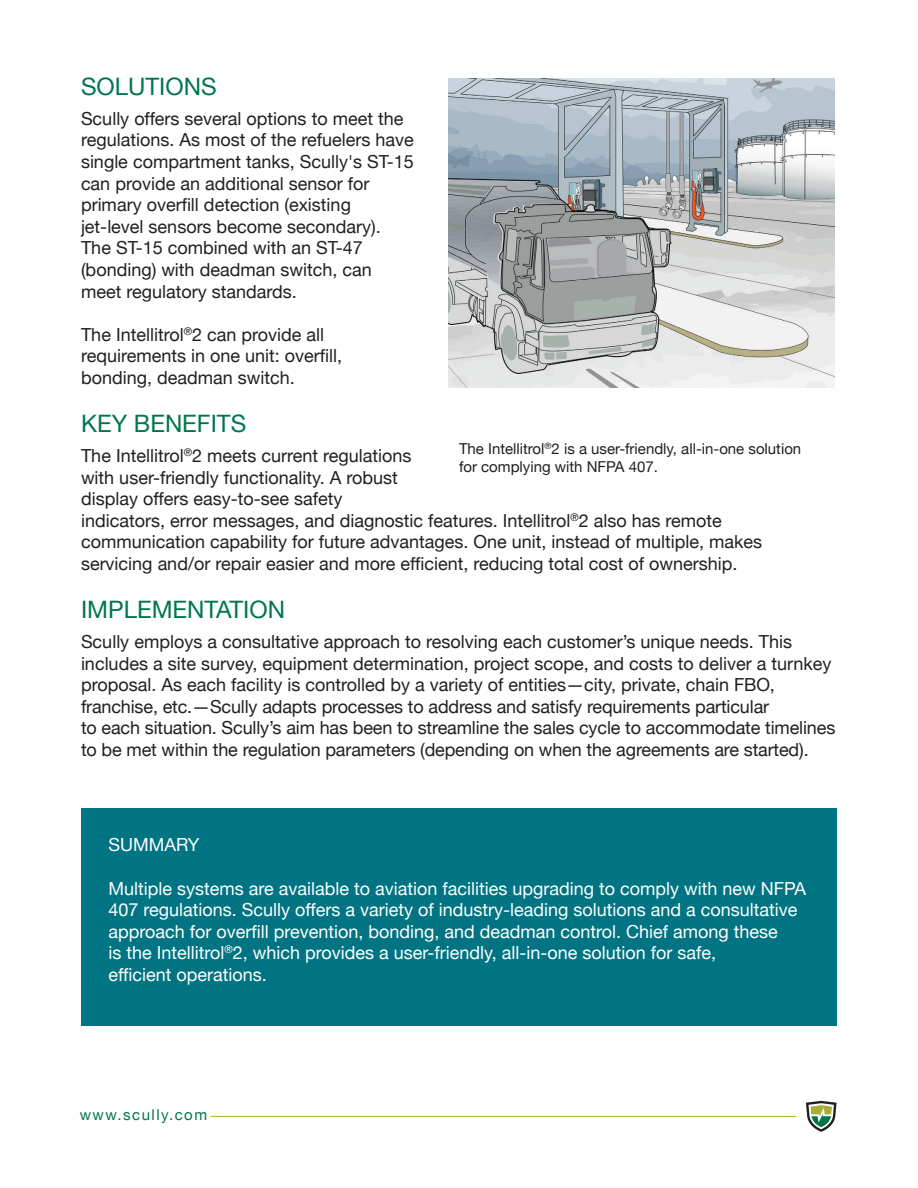
<style>
.page{position:relative;width:918px;height:1188px;background:#fff}
.page>*{position:absolute;margin:0;border:0;box-sizing:border-box;transform-origin:0 0}
.t1{font:24px "Helvetica Neue";color:#00764a}
.t2{font:18px/21.6px "Helvetica Neue";color:#231f20}
.t3{font:18px/21.6px "Helvetica Neue";color:#fff}
.t4{font:15px/18px "Helvetica Neue";color:#231f20}
.t5{font:15px "Helvetica Neue";letter-spacing:.1em;color:#00764a}
</style>
<div class="page">
<svg style="left:806px;top:1101px;width:31px;height:31px"></svg>
<hr style="left:211px;top:1116px;width:585px;height:1px;background:#a7ad37">
<div style="left:81px;top:808px;width:756px;height:218px;background:#007482"></div>
<img style="left:448px;top:78px;width:387px;height:310px">
<h1 class="t1" style="left:81px;top:69px;width:137px">SOLUTIONS</h1>
<p class="t2" style="left:81px;top:109px;width:334px">Scully offers several options to meet the regulations. As most of the refuelers have single compartment tanks, Scully's ST-15 can provide an additional sensor for primary overfill detection (existing jet-level sensors become secondary).<br>The ST-15 combined with an ST-47 (bonding) with deadman switch, can meet regulatory standards.</p>
<p class="t2" style="left:81px;top:325px;width:263px">The Intellitrol<sup>®</sup>2 can provide all requirements in one unit: overfill, bonding, deadman switch.</p>
<h1 class="t1" style="left:81px;top:406px;width:167px">KEY BENEFITS</h1>
<p class="t2" style="left:81px;top:446px;width:683px">The Intellitrol<sup>®</sup>2 meets current regulations<br>with user-friendly functionality. A robust<br>display offers easy-to-see safety<br>indicators, error messages, and diagnostic features. Intellitrol<sup>®</sup>2 also has remote communication capability for future advantages. One unit, instead of multiple, makes servicing and/or repair easier and more efficient, reducing total cost of ownership.</p>
<h1 class="t1" style="left:81px;top:592px;width:206px">IMPLEMENTATION</h1>
<p class="t2" style="left:81px;top:632px;width:756px">Scully employs a consultative approach to resolving each customer’s unique needs. This includes a site survey, equipment determination, project scope, and costs to deliver a turnkey proposal. As each facility is controlled by a variety of entities—city, private, chain FBO, franchise, etc.—Scully adapts processes to address and satisfy requirements particular<br>to each situation. Scully’s aim has been to streamline the sales cycle to accommodate timelines to be met within the regulation parameters (depending on when the agreements are started).</p>
<p class="t4" style="left:459px;top:441px;width:344px">The Intellitrol<sup>®</sup>2 is a user-friendly, all-in-one solution for complying with NFPA 407.</p>
<p class="t3" style="left:108px;top:835px;width:93px">SUMMARY</p>
<p class="t3" style="left:108px;top:878px;width:699px">Multiple systems are available to aviation facilities upgrading to comply with new NFPA 407 regulations. Scully offers a variety of industry-leading solutions and a consultative approach for overfill prevention, bonding, and deadman control. Chief among these<br>is the Intellitrol<sup>®</sup>2, which provides a user-friendly, all-in-one solution for safe,<br>efficient operations.</p>
<p class="t5" style="left:80px;top:1104px;width:129px">www.scully.com</p>
</div>
